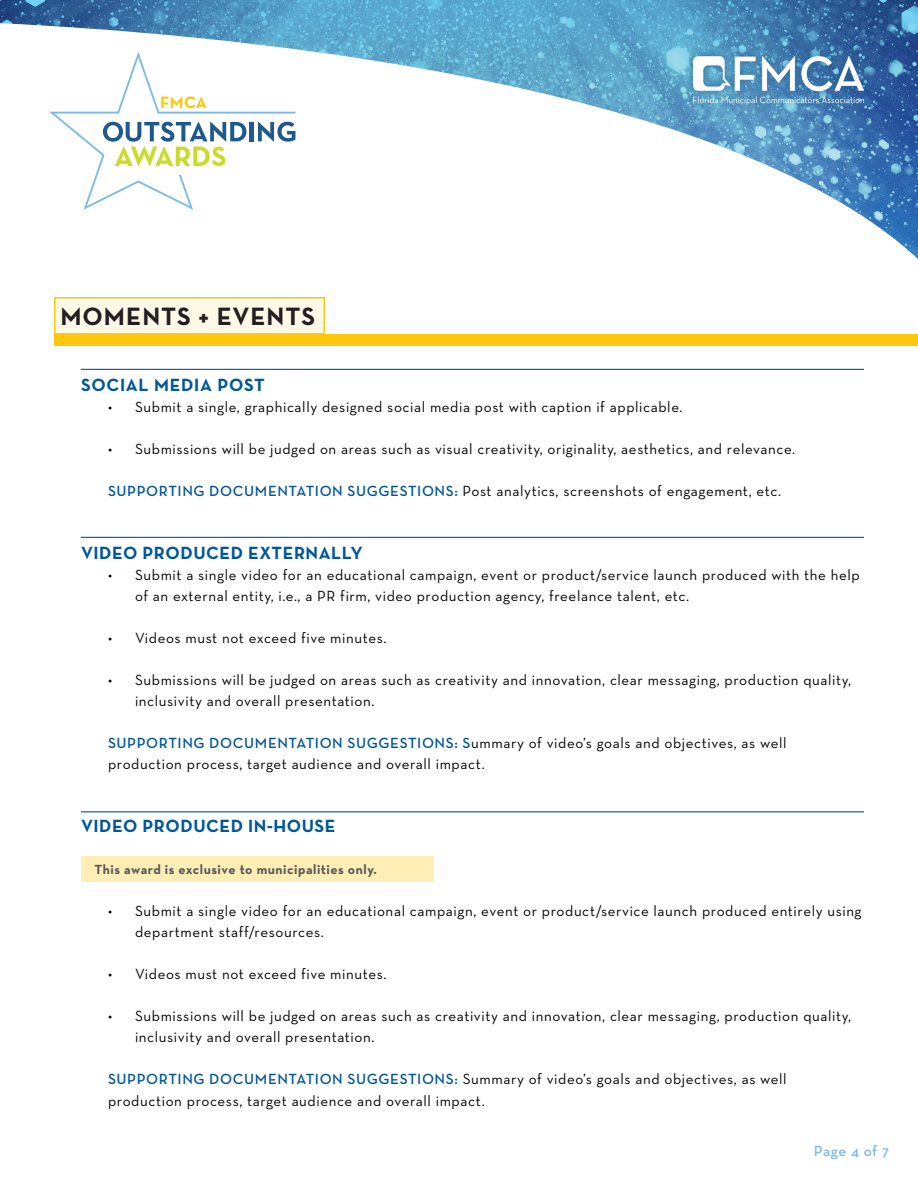
<style>
.page{position:relative;width:918px;height:1188px;background:#fff}
.page>*{position:absolute;margin:0;border:0;box-sizing:border-box;transform-origin:0 0}
.t1{font:700 25.5px "Neutraface Text";letter-spacing:.04em;color:#231f20}
.t2{font:700 18px "Neutraface Text";letter-spacing:.03em;color:#01579a}
.t3{font:700 16.8px "Neutraface Text";color:#fec60d}
.t4{font:15px/21px "Neutraface Text";letter-spacing:.04em;color:#040503}
.t5{font:600 15px "Neutraface Text";letter-spacing:.03em;color:#7dbbe7}
.t6{font:700 13.5px "Neutraface Text";letter-spacing:.04em;color:#57585a}
.s1{font-weight:600;color:#01579a}
</style>
<div class="page">
<div style="left:81px;top:856px;width:352px;height:26px;background:#feeeb6"></div>
<img style="left:0;top:0;width:918px;height:259px">
<div style="left:685px;top:48px;width:187px;height:63px;background:#1e588d;opacity:.85"></div>
<img style="left:694px;top:56px;width:170px;height:48px">
<div style="left:54px;top:297px;width:271px;height:38px;background:#fef8e6;border:2px solid #fec60d"></div>
<div style="left:54px;top:334px;width:864px;height:12px;background:#fec60d"></div>
<hr style="left:81px;top:537px;width:783px;height:1px;background:#01579a">
<hr style="left:81px;top:811px;width:783px;height:1px;background:#01579a">
<hr style="left:81px;top:369px;width:783px;height:1px;background:#01579a">
<svg style="left:46px;top:50px;width:251px;height:162px"></svg>
<p class="t3" style="left:160px;top:91px;width:48px">FMCA</p>
<h1 class="t1" style="left:60px;top:300px;width:256px">MOMENTS + EVENTS</h1>
<p class="t2" style="left:81px;top:373px;width:185px">SOCIAL MEDIA POST</p>
<p class="t4" style="left:108px;top:396px;width:576px">• Submit a single, graphically designed social media post with caption if applicable.</p>
<p class="t4" style="left:108px;top:438px;width:689px">• Submissions will be judged on areas such as visual creativity, originality, aesthetics, and relevance.</p>
<p class="t4" style="left:108px;top:480px;width:675px"><span class="s1">SUPPORTING DOCUMENTATION SUGGESTIONS:</span> Post analytics, screenshots of engagement, etc.</p>
<p class="t2" style="left:81px;top:541px;width:283px">VIDEO PRODUCED EXTERNALLY</p>
<p class="t4" style="left:135px;top:564px;width:726px;text-indent:-27px">• Submit a single video for an educational campaign, event or product/service launch produced with the help of an external entity, i.e., a PR firm, video production agency, freelance talent, etc.</p>
<p class="t4" style="left:108px;top:627px;width:280px">• Videos must not exceed five minutes.</p>
<p class="t4" style="left:135px;top:669px;width:718px;text-indent:-27px">• Submissions will be judged on areas such as creativity and innovation, clear messaging, production quality, inclusivity and overall presentation.</p>
<p class="t4" style="left:108px;top:732px;width:680px;line-height:21.6px"><span class="s1">SUPPORTING DOCUMENTATION SUGGESTIONS: S</span>ummary of video’s goals and objectives, as well production process, target audience and overall impact.</p>
<p class="t2" style="left:81px;top:815px;width:256px">VIDEO PRODUCED IN-HOUSE</p>
<p class="t6" style="left:94px;top:861px;width:284px">This award is exclusive to municipalities only.</p>
<p class="t4" style="left:135px;top:901px;width:728px;text-indent:-27px">• Submit a single video for an educational campaign, event or product/service launch produced entirely using department staff/resources.</p>
<p class="t4" style="left:108px;top:964px;width:280px">• Videos must not exceed five minutes.</p>
<p class="t4" style="left:135px;top:1006px;width:718px;text-indent:-27px">• Submissions will be judged on areas such as creativity and innovation, clear messaging, production quality, inclusivity and overall presentation.</p>
<p class="t4" style="left:108px;top:1068px;width:680px;line-height:21.6px"><span class="s1">SUPPORTING DOCUMENTATION SUGGESTIONS:</span> Summary of video’s goals and objectives, as well production process, target audience and overall impact.</p>
<p class="t5" style="left:814px;top:1142px;width:77px">Page 4 of 7</p>
</div>
